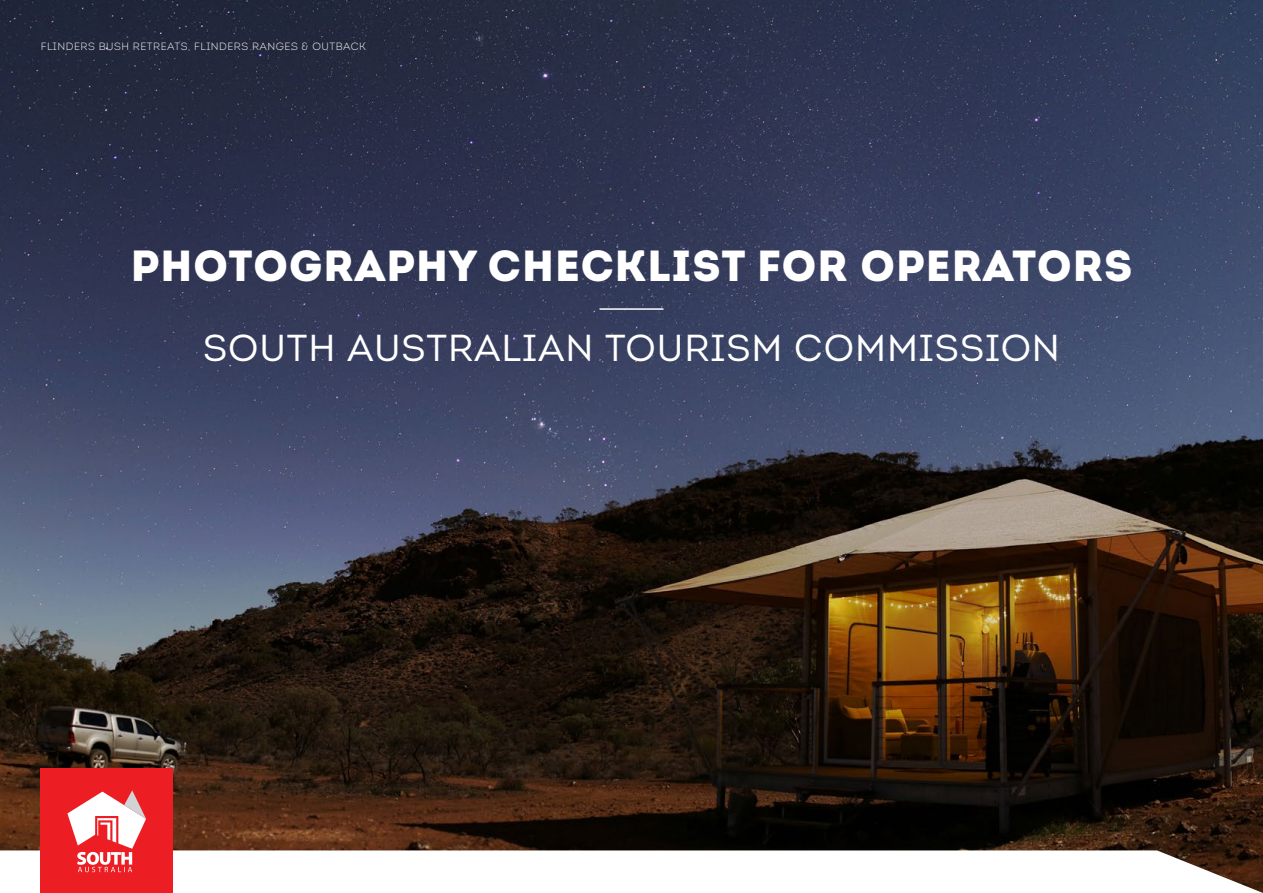
<style>
.page{position:relative;width:1263px;height:893px;background:#fff}
.page>*{position:absolute;margin:0;border:0;box-sizing:border-box;transform-origin:0 0}
.t1{font:900 43.5px "Adelaide Intro";letter-spacing:.025em;color:#fff}
.t2{font:37.5px "Adelaide Intro";letter-spacing:.025em;color:#fff}
.t3{font:300 10.5px "Adelaide Intro";letter-spacing:.05em;color:#fff}
</style>
<div class="page">
<img style="left:0;top:0;width:1263px;height:850px">
<svg style="left:0;top:850px;width:1263px;height:43px"></svg>
<hr style="left:599px;top:308px;width:64px;height:2px;background:#fff">
<div style="left:41px;top:768px;width:132px;height:125px;background:#ed1d24"></div>
<svg style="left:67px;top:790px;width:79px;height:82px"></svg>
<p class="t3" style="left:41px;top:40px;width:327px">FLINDERS BUSH RETREATS, FLINDERS RANGES &amp; OUTBACK</p>
<h1 class="t1" style="left:131px;top:237px;width:1003px">PHOTOGRAPHY CHECKLIST FOR OPERATORS</h1>
<h2 class="t2" style="left:203px;top:325px;width:858px">SOUTH AUSTRALIAN TOURISM COMMISSION</h2>
</div>
